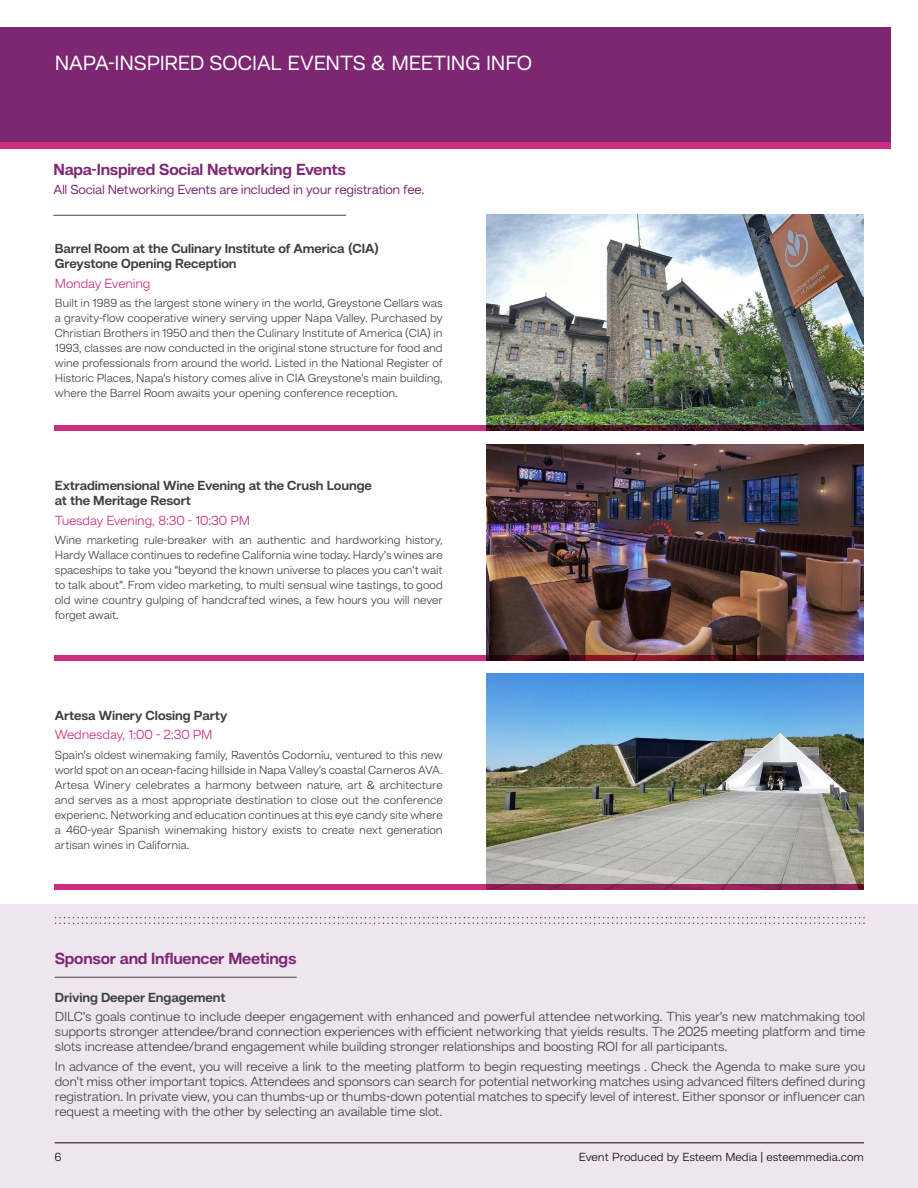
<style>
.page{position:relative;width:918px;height:1188px;background:#fff}
.page>*{position:absolute;margin:0;border:0;box-sizing:border-box;transform-origin:0 0}
.Page_Headers_R{font:21px "Hando Trial";letter-spacing:-.005em;color:#fff}
.Paragraph_Style_1{font:700 16.5px "Hando Trial";letter-spacing:-.015em;color:#7d2773}
.company_table{font:300 13.5px/15px "Hando Trial";letter-spacing:-.015em;color:#3e4243;text-align:justify}
.company_table-2{font:700 13.5px/15px "Hando Trial";letter-spacing:-.005em;color:#3e4243}
.company_table-3{font:300 13.5px "Hando Trial";letter-spacing:-.015em;color:#cb2e7f}
.company_table-4{font:13.5px "Hando Trial";letter-spacing:-.025em;color:#7d2773}
.company_table-5{font:300 12px/15px "Hando Trial";letter-spacing:-.01em;color:#3e4243;text-align:justify}
.t1{font:300 12px "Hando";color:#000}
</style>
<div class="page">
<div style="left:0;top:141px;width:891px;height:7px;background:#cb2e7f"></div>
<div style="left:0;top:27px;width:891px;height:114px;background:#7d2773"></div>
<div style="left:0;top:904px;width:918px;height:284px;background:#efe5ee"></div>
<img style="left:486px;top:215px;width:378px;height:211px">
<img style="left:486px;top:444px;width:378px;height:211px">
<img style="left:486px;top:674px;width:378px;height:210px">
<hr style="left:53px;top:215px;width:293px;height:1px;background:#3e4243">
<svg style="left:56px;top:917px;width:809px;height:7px"></svg>
<hr style="left:55px;top:977px;width:242px;height:1px;background:#3e4243">
<svg style="left:54px;top:884px;width:810px;height:6px;background:#af276c"></svg>
<svg style="left:54px;top:655px;width:810px;height:5px;background:#941e51"></svg>
<svg style="left:54px;top:426px;width:810px;height:5px;background:#8a2155"></svg>
<p class="Page_Headers_R" style="left:55px;top:50px;width:479px">NAPA-INSPIRED SOCIAL EVENTS &amp; MEETING INFO</p>
<p class="Paragraph_Style_1" style="left:53px;top:159px;width:294px">Napa-Inspired Social Networking Events</p>
<p class="company_table-4" style="left:53px;top:181px;width:373px">All Social Networking Events are included in your registration fee.</p>
<p class="company_table-2" style="left:55px;top:241px;width:326px">Barrel Room at the Culinary Institute of America (CIA)<br>Greystone Opening Reception</p>
<p class="company_table-3" style="left:55px;top:275px;width:97px">Monday Evening</p>
<p class="company_table-5" style="left:55px;top:295px;width:390px">Built in 1989 as the largest stone winery in the world, Greystone Cellars was a gravity-flow cooperative winery serving upper Napa Valley. Purchased by Christian Brothers in 1950 and then the Culinary Institute of America (CIA) in 1993, classes are now conducted in the original stone structure for food and wine professionals from around the world. Listed in the National Register of Historic Places, Napa’s history comes alive in CIA Greystone’s main building, where the Barrel Room awaits your opening conference reception.</p>
<p class="company_table-2" style="left:55px;top:478px;width:319px">Extradimensional Wine Evening at the Crush Lounge at the Meritage Resort</p>
<p class="company_table-3" style="left:55px;top:512px;width:197px">Tuesday Evening, 8:30 - 10:30 PM</p>
<p class="company_table-5" style="left:55px;top:532px;width:390px">Wine marketing rule-breaker with an authentic and hardworking history, Hardy Wallace continues to redefine California wine today. Hardy’s wines are spaceships to take you “beyond the known universe to places you can’t wait to talk about”. From video marketing, to multi sensual wine tastings, to good old wine country gulping of handcrafted wines, a few hours you will never forget await.</p>
<p class="company_table-2" style="left:55px;top:707px;width:174px">Artesa Winery Closing Party</p>
<p class="company_table-3" style="left:55px;top:727px;width:159px">Wednesday, 1:00 - 2:30 PM</p>
<p class="company_table-5" style="left:55px;top:747px;width:390px">Spain’s oldest winemaking family, Raventós Codorníu, ventured to this new world spot on an ocean-facing hillside in Napa Valley’s coastal Carneros AVA.<br>Artesa Winery celebrates a harmony between nature, art &amp; architecture and serves as a most appropriate destination to close out the conference experienc. Networking and education continues at this eye candy site where a 460-year Spanish winemaking history exists to create next generation artisan wines in California.</p>
<p class="Paragraph_Style_1" style="left:55px;top:948px;width:243px">Sponsor and Influencer Meetings</p>
<p class="company_table-2" style="left:55px;top:990px;width:172px">Driving Deeper Engagement</p>
<p class="company_table" style="left:55px;top:1009px;width:812px">DILC’s goals continue to include deeper engagement with enhanced and powerful attendee networking. This year’s new matchmaking tool supports stronger attendee/brand connection experiences with efficient networking that yields results. The 2025 meeting platform and time slots increase attendee/brand engagement while building stronger relationships and boosting ROI for all participants.</p>
<p class="company_table" style="left:55px;top:1058px;width:812px">In advance of the event, you will receive a link to the meeting platform to begin requesting meetings . Check the Agenda to make sure you don’t miss other important topics. Attendees and sponsors can search for potential networking matches using advanced filters defined during registration. In private view, you can thumbs-up or thumbs-down potential matches to specify level of interest. Either sponsor or influencer can request a meeting with the other by selecting an available time slot.</p>
<p class="t1" style="left:55px;top:1149px;width:8px">6</p>
<p class="t1" style="left:579px;top:1149px;width:287px">Event Produced by Esteem Media | esteemmedia.com</p>
</div>
